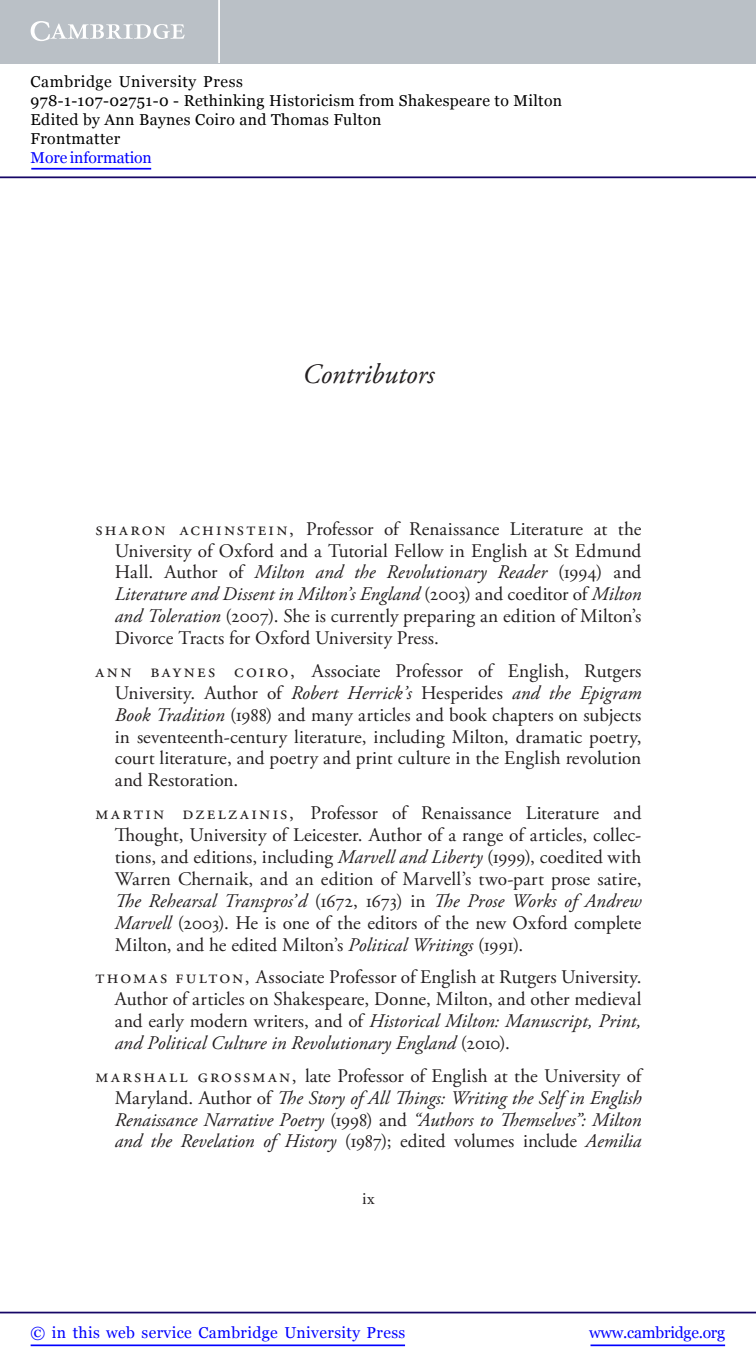
<style>
.page{position:relative;width:756px;height:1371px;background:#fff}
.page>*{position:absolute;margin:0;border:0;box-sizing:border-box;transform-origin:0 0}
.PET{font:italic 28px "Adobe Garamond Pro";color:#231f20}
.FM_Contributor{font:19.25px/21.9px "Adobe Garamond Pro";letter-spacing:.005em;color:#231f20;text-align:justify}
.FM_Contributor-2{font:italic 19.25px/21.9px "Adobe Garamond Pro";color:#231f20;text-align:justify}
.t1{font:17.5px "Adobe Garamond Pro";color:#231f20}
.t2{font:15.75px/18.9px "Georgia";letter-spacing:.025em;color:#000}
.t3{font:15.75px "Georgia";letter-spacing:.025em;color:#00f}
.t4{font:15.75px "Georgia";letter-spacing:-.015em;color:#00f}
.t5{font:15.75px "Georgia";letter-spacing:-.01em;color:#00f}
.s1{font-style:italic}
.s2{font-style:normal}
</style>
<div class="page">
<hr style="left:591px;top:1344px;width:134px;height:1px;background:#00f">
<hr style="left:0;top:1311px;width:756px;height:2px;background:#150666">
<hr style="left:31px;top:1344px;width:374px;height:1px;background:#00f">
<div style="left:0;top:0;width:756px;height:63px;background:#bac0c6"></div>
<svg style="left:31px;top:21px;width:154px;height:20px"></svg>
<hr style="left:218px;top:0;width:2px;height:63px;background:#fff">
<hr style="left:0;top:176px;width:756px;height:2px;background:#150666">
<hr style="left:31px;top:168px;width:120px;height:1px;background:#00f">
<p class="t2" style="left:31px;top:72px;width:533px">Cambridge University Press<br>978-1-107-02751-0 - Rethinking Historicism from Shakespeare to Milton Edited by Ann Baynes Coiro and Thomas Fulton<br>Frontmatter</p>
<p class="t5" style="left:31px;top:148px;width:123px">More information</p>
<p class="PET" style="left:302px;top:357px;width:134px">Contributors</p>
<p class="FM_Contributor" style="left:115px;top:518px;width:528px;text-indent:-19px">Sharon Achinstein, Professor of Renaissance Literature at the University of Oxford and a Tutorial Fellow in English at St Edmund Hall. Author of <span class="s1">Milton and the Revolutionary Reader</span> (1994) and <span class="s1">Literature and Dissent in Milton’s England</span> (2003) and coeditor of <span class="s1">Milton and Toleration</span> (2007). She is currently preparing an edition of Milton’s Divorce Tracts for Oxford University Press.</p>
<p class="FM_Contributor" style="left:115px;top:660px;width:528px;text-indent:-19px">Ann Baynes Coiro, Associate Professor of English, Rutgers University. Author of <span class="s1">Robert Herrick’s</span> Hesperides <span class="s1">and the Epigram Book Tradition</span> (1988) and many articles and book chapters on subjects in seventeenth-century literature, including Milton, dramatic poetry, court literature, and poetry and print culture in the English revolution and Restoration.</p>
<p class="FM_Contributor" style="left:115px;top:802px;width:528px;text-indent:-19px">Martin Dzelzainis, Professor of Renaissance Literature and Thought, University of Leicester. Author of a range of articles, collec&shy;tions, and editions, including <span class="s1">Marvell and Liberty</span> (1999), coedited with Warren Chernaik, and an edition of Marvell’s two-part prose satire, <span class="s1">The Rehearsal Transpros’d</span> (1672, 1673) in <span class="s1">The Prose Works of Andrew Marvell</span> (2003). He is one of the editors of the new Oxford complete Milton, and he edited Milton’s <span class="s1">Political Writings</span> (1991).</p>
<p class="FM_Contributor" style="left:115px;top:966px;width:528px;text-indent:-19px">Thomas Fulton, Associate Professor of English at Rutgers University.<br>Author of articles on Shakespeare, Donne, Milton, and other medieval and early modern writers, and of <span class="s1">Historical Milton: Manuscript, Print, and Political Culture in Revolutionary England</span> (2010).</p>
<p class="FM_Contributor-2" style="left:115px;top:1065px;width:528px;text-indent:-19px"><span class="s2">Marshall Grossman, late Professor of English at the University of Maryland. Author of</span> The Story of All Things: Writing the Self in English Renaissance Narrative Poetry <span class="s2">(1998) and</span> “Authors to Themselves”: Milton and the Revelation of History <span class="s2">(1987); edited volumes include</span> Aemilia</p>
<p class="t1" style="left:362px;top:1188px;width:14px">ix</p>
<p class="t3" style="left:31px;top:1323px;width:376px">© in this web service Cambridge University Press</p>
<p class="t4" style="left:589px;top:1323px;width:137px">www.cambridge.org</p>
</div>
